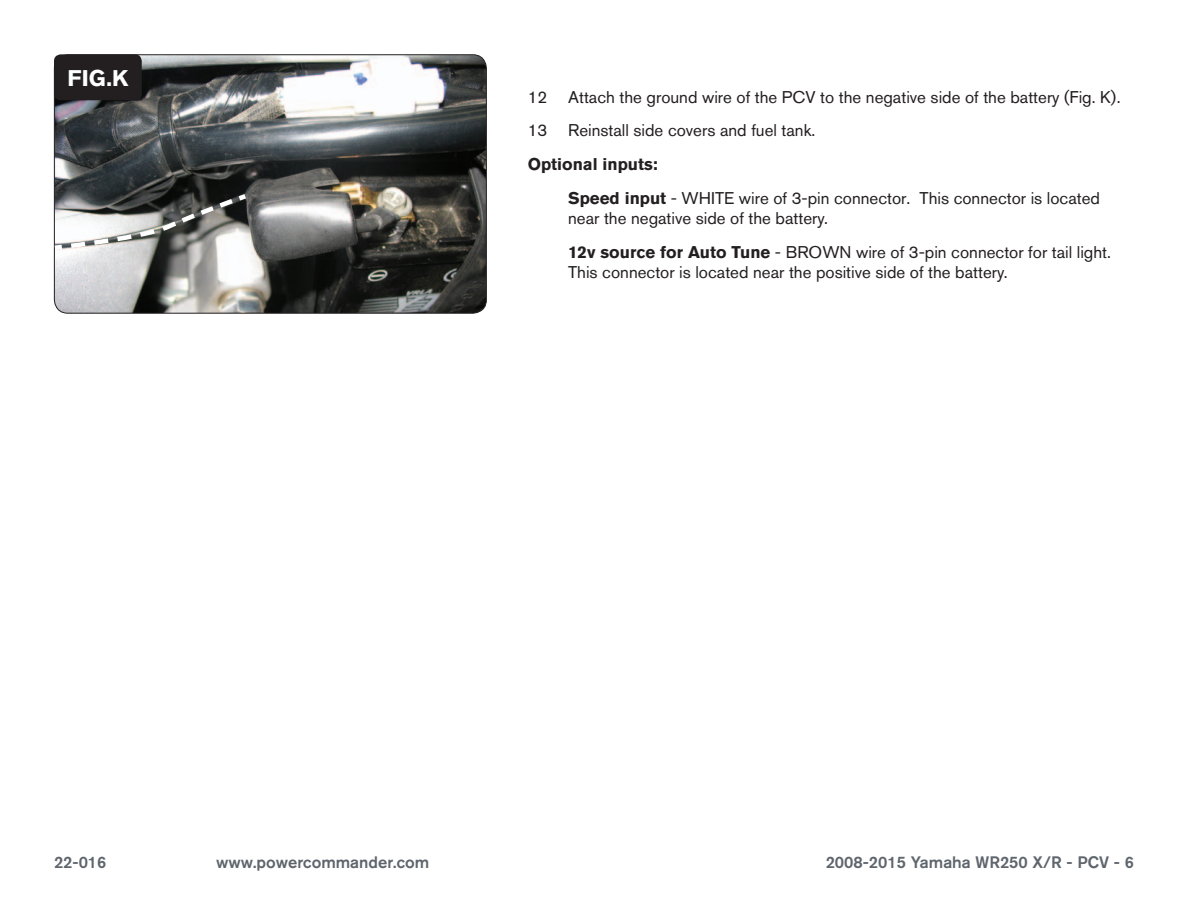
<style>
.page{position:relative;width:1188px;height:918px;background:#fff}
.page>*{position:absolute;margin:0;border:0;box-sizing:border-box;transform-origin:0 0}
.t1{font:700 22.5px "Akzidenz Grotesk BQ";color:#fff}
.Bodycopy{font:16.8px/20.2px "Akzidenz Grotesk BQ";color:#231f20}
.Bodycopy-2{font:700 16.8px "Akzidenz Grotesk BQ";color:#231f20}
.t2{font:500 16.5px "Akzidenz Grotesk BQ";color:#5e656c}
.s1{font-weight:700}
</style>
<div class="page">
<img style="left:54px;top:55px;width:431px;height:257px">
<div style="left:54px;top:54px;width:433px;height:260px;border:1px solid #231f20;border-radius:14px"></div>
<div style="left:54px;top:54px;width:88px;height:46px;background:#231f20;border-radius:7px"></div>
<svg style="left:53px;top:192px;width:197px;height:60px"></svg>
<p class="t1" style="left:68px;top:65px;width:62px">FIG.K</p>
<p class="Bodycopy" style="left:528px;top:87px;width:595px">12 Attach the ground wire of the PCV to the negative side of the battery (Fig. K).</p>
<p class="Bodycopy" style="left:528px;top:120px;width:289px">13 Reinstall side covers and fuel tank.</p>
<p class="Bodycopy-2" style="left:528px;top:155px;width:132px">Optional inputs:</p>
<p class="Bodycopy" style="left:568px;top:188px;width:533px"><span class="s1">Speed input</span> - WHITE wire of 3-pin connector. This connector is located near the negative side of the battery.</p>
<p class="Bodycopy" style="left:568px;top:242px;width:544px"><span class="s1">12v source for Auto Tune</span> - BROWN wire of 3-pin connector for tail light.<br>This connector is located near the positive side of the battery.</p>
<p class="t2" style="left:54px;top:852px;width:54px">22-016</p>
<p class="t2" style="left:216px;top:852px;width:215px">www.powercommander.com</p>
<p class="t2" style="left:826px;top:852px;width:310px">2008-2015 Yamaha WR250 X/R - PCV - 6</p>
</div>
